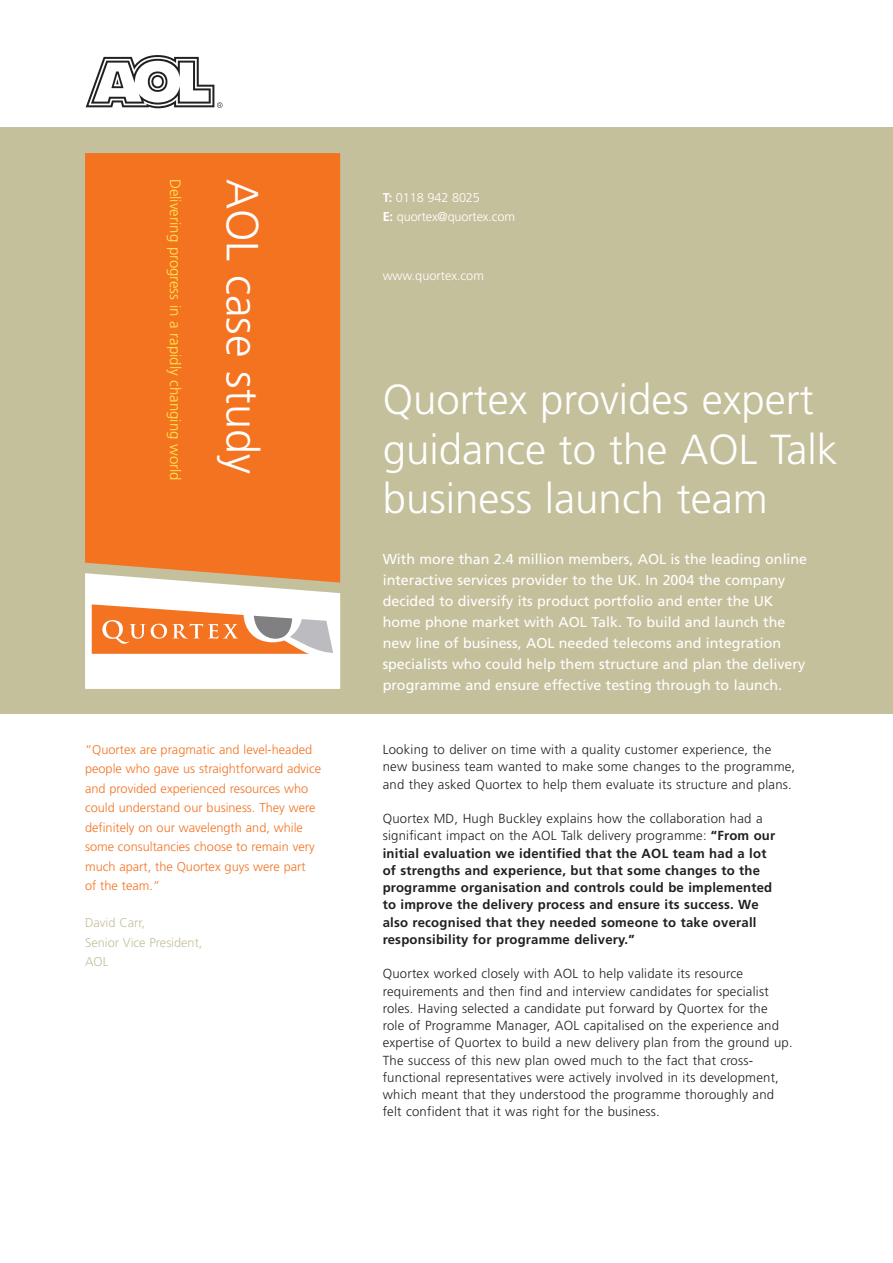
<style>
.page{position:relative;width:893px;height:1263px;background:#fff}
.page>*{position:absolute;margin:0;border:0;box-sizing:border-box;transform-origin:0 0}
.t1{font:300 45px "Frutiger";color:#fff}
.t2{font:300 42px/49.5px "Frutiger";color:#fff}
.t3{font:300 15px "Frutiger";color:#ffeb52}
.t4{font:14.25px/21px "Frutiger";color:#fff}
.t5{font:300 13.2px/17.2px "Frutiger";letter-spacing:.015em;color:#231f20}
.t6{font:700 13.2px/17.2px "Frutiger";letter-spacing:.015em;color:#231f20}
.t7{font:300 12.75px/19.5px "Frutiger";color:#f47321}
.t8{font:300 12.75px/19.5px "Frutiger";letter-spacing:-.01em;color:#fff}
.t9{font:300 12.75px/19.5px "Frutiger";color:#c5c09c}
.s1{font-weight:700}
.s2{font-weight:300}
</style>
<div class="page">
<div style="left:0;top:128px;width:893px;height:586px;background:#c5c09c"></div>
<div style="left:85px;top:153px;width:255px;height:420px;background:#f47321"></div>
<svg style="left:85px;top:573px;width:255px;height:116px"></svg>
<svg style="left:86px;top:55px;width:136px;height:53px"></svg>
<p class="t3" style="left:181px;top:179px;width:303px;rotate:90deg">Delivering progress in a rapidly changing world</p>
<h1 class="t1" style="left:260px;top:179px;width:296px;rotate:90deg">AOL case study</h1>
<p class="t7" style="left:85px;top:740px;width:237px">“Quortex are pragmatic and level-headed people who gave us straightforward advice and provided experienced resources who could understand our business. They were definitely on our wavelength and, while some consultancies choose to remain very much apart, the Quortex guys were part<br>of the team.”</p>
<p class="t9" style="left:85px;top:914px;width:119px">David Carr,<br>Senior Vice President,<br>AOL</p>
<p class="t8" style="left:383px;top:188px;width:134px"><span class="s1">T:</span> 0118 942 8025<br><span class="s1">E:</span> quortex@quortex.com</p>
<p class="t8" style="left:383px;top:266px;width:103px">www.quortex.com</p>
<h2 class="t2" style="left:383px;top:378px;width:457px">Quortex provides expert guidance to the AOL Talk business launch team</h2>
<p class="t4" style="left:383px;top:549px;width:426px">With more than 2.4 million members, AOL is the leading online interactive services provider to the UK. In 2004 the company decided to diversify its product portfolio and enter the UK home phone market with AOL Talk. To build and launch the new line of business, AOL needed telecoms and integration specialists who could help them structure and plan the delivery programme and ensure effective testing through to launch.</p>
<p class="t5" style="left:383px;top:742px;width:414px">Looking to deliver on time with a quality customer experience, the new business team wanted to make some changes to the programme, and they asked Quortex to help them evaluate its structure and plans.</p>
<p class="t6" style="left:383px;top:811px;width:394px"><span class="s2">Quortex MD, Hugh Buckley explains how the collaboration had a significant impact on the AOL Talk delivery programme:</span> “From our initial evaluation we identified that the AOL team had a lot of strengths and experience, but that some changes to the programme organisation and controls could be implemented to improve the delivery process and ensure its success. We also recognised that they needed someone to take overall responsibility for programme delivery.”</p>
<p class="t5" style="left:383px;top:966px;width:412px">Quortex worked closely with AOL to help validate its resource requirements and then find and interview candidates for specialist roles. Having selected a candidate put forward by Quortex for the<br>role of Programme Manager, AOL capitalised on the experience and expertise of Quortex to build a new delivery plan from the ground up.<br>The success of this new plan owed much to the fact that cross&shy;functional representatives were actively involved in its development, which meant that they understood the programme thoroughly and felt confident that it was right for the business.</p>
</div>
